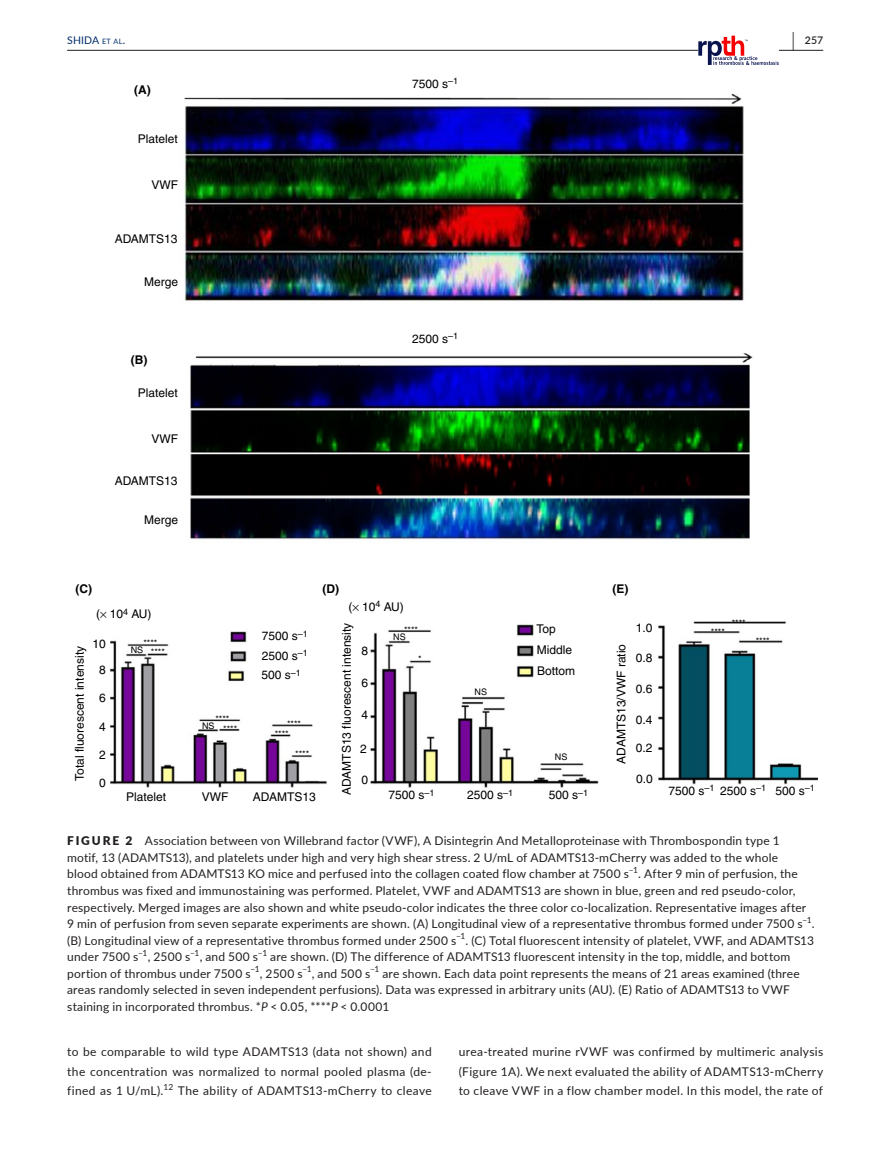
<style>
.page{position:relative;width:893px;height:1174px;background:#fff}
.page>*{position:absolute;margin:0;border:0;box-sizing:border-box;transform-origin:0 0}
.t1{font:600 19.5px "Lato";color:#231f20;scale:.48 1}
.t2{font:12px/16.5px "Lato";letter-spacing:.015em;color:#231f20}
.t3{font:12px/21.1px "Helvetica";color:#000}
.t4{font:700 12px "Helvetica";color:#000}
.t5{font:10.5px "Lato";letter-spacing:.015em;color:#002c6b}
.t6{font:600 10.5px "Lato";color:#231f20}
.t7{font:9px/9.9px "Helvetica";color:#000}
.t8{font:8.4px "Lato";color:#231f20}
.s1{font-size:7.35px}
.s2{font-weight:900}
.s3{font-style:italic}
</style>
<div class="page">
<hr style="left:67px;top:50px;width:756px;height:1px;background:#231f20">
<svg style="left:698px;top:36px;width:81px;height:29px"></svg>
<img style="left:110px;top:93px;width:707px;height:694px">
<svg style="left:353px;top:605px;width:6px;height:6px"></svg>
<h1 class="t1" style="left:792px;top:26px;width:7px">|</h1>
<p class="t5" style="left:67px;top:33px;width:60px">SHIDA <span class="s1">et al</span>.</p>
<p class="t6" style="left:805px;top:33px;width:20px">257</p>
<p class="t4" style="left:134px;top:82px;width:18px">(A)</p>
<p class="t3" style="left:138px;top:128px;width:42px">Platelet</p>
<p class="t3" style="left:152px;top:174px;width:28px">VWF</p>
<p class="t3" style="left:115px;top:228px;width:64px">ADAMTS13</p>
<p class="t3" style="left:144px;top:271px;width:36px">Merge</p>
<p class="t4" style="left:131px;top:352px;width:18px">(B)</p>
<p class="t3" style="left:138px;top:382px;width:42px">Platelet</p>
<p class="t3" style="left:152px;top:428px;width:28px">VWF</p>
<p class="t3" style="left:115px;top:470px;width:64px">ADAMTS13</p>
<p class="t3" style="left:144px;top:509px;width:36px">Merge</p>
<p class="t3" style="left:412px;top:73px;width:48px">7500 s<sup>–1</sup></p>
<p class="t3" style="left:412px;top:328px;width:48px">2500 s<sup>–1</sup></p>
<p class="t4" style="left:76px;top:581px;width:18px">(C)</p>
<p class="t4" style="left:323px;top:581px;width:18px">(D)</p>
<p class="t4" style="left:613px;top:581px;width:17px">(E)</p>
<p class="t3" style="left:348px;top:596px;width:57px">( 10<sup>4</sup> AU)</p>
<p class="t3" style="left:96px;top:603px;width:57px">( 10<sup>4</sup> AU)</p>
<p class="t7" style="left:732px;top:617px;width:16px">****</p>
<p class="t3" style="left:336px;top:795px;width:174px;rotate:-90deg">ADAMTS13 fluorescent intensity</p>
<p class="t3" style="left:636px;top:617px;width:18px">1.0</p>
<p class="t7" style="left:393px;top:631px;width:14px">NS</p>
<p class="t3" style="left:537px;top:618px;width:40px">Top<br>Middle<br>Bottom</p>
<p class="t7" style="left:474px;top:686px;width:14px">NS</p>
<p class="t7" style="left:404px;top:624px;width:16px">****</p>
<p class="t7" style="left:711px;top:626px;width:16px">****</p>
<p class="t3" style="left:262px;top:625px;width:48px">7500 s<sup>–1</sup></p>
<p class="t7" style="left:756px;top:636px;width:16px">****</p>
<p class="t3" style="left:92px;top:633px;width:15px">10</p>
<p class="t7" style="left:143px;top:638px;width:16px">****</p>
<p class="t3" style="left:611px;top:763px;width:121px;rotate:-90deg">ADAMTS13/VWF ratio</p>
<p class="t3" style="left:69px;top:780px;width:136px;rotate:-90deg">Total fluorescent intensity</p>
<p class="t3" style="left:636px;top:647px;width:18px">0.8</p>
<p class="t3" style="left:362px;top:640px;width:8px">8</p>
<p class="t3" style="left:362px;top:672px;width:8px">6</p>
<p class="t7" style="left:131px;top:645px;width:14px">NS</p>
<p class="t7" style="left:151px;top:647px;width:16px">****</p>
<p class="t3" style="left:261px;top:646px;width:48px;line-height:19.5px">2500 s<sup>–1<br></sup>500 s<sup>–1</sup></p>
<p class="t7" style="left:418px;top:654px;width:5px">*</p>
<p class="t3" style="left:99px;top:659px;width:8px">8</p>
<p class="t3" style="left:636px;top:678px;width:18px">0.6</p>
<p class="t3" style="left:636px;top:709px;width:18px">0.4</p>
<p class="t3" style="left:636px;top:737px;width:18px">0.2</p>
<p class="t3" style="left:636px;top:768px;width:18px">0.0</p>
<p class="t3" style="left:99px;top:687px;width:8px">6</p>
<p class="t3" style="left:99px;top:716px;width:8px">4</p>
<p class="t3" style="left:99px;top:744px;width:8px">2</p>
<p class="t3" style="left:99px;top:772px;width:8px">0</p>
<p class="t3" style="left:362px;top:704px;width:8px">4</p>
<p class="t3" style="left:360px;top:738px;width:8px">2</p>
<p class="t3" style="left:362px;top:769px;width:8px">0</p>
<p class="t7" style="left:215px;top:714px;width:16px">****</p>
<p class="t7" style="left:275px;top:719px;width:28px;text-indent:12px">**** ****</p>
<p class="t7" style="left:295px;top:749px;width:16px">****</p>
<p class="t7" style="left:202px;top:720px;width:14px">NS</p>
<p class="t7" style="left:223px;top:723px;width:16px">****</p>
<p class="t7" style="left:555px;top:752px;width:14px">NS</p>
<p class="t3" style="left:388px;top:784px;width:48px">7500 s<sup>–1</sup></p>
<p class="t3" style="left:467px;top:784px;width:48px">2500 s<sup>–1</sup></p>
<p class="t3" style="left:549px;top:784px;width:41px">500 s<sup>–1</sup></p>
<p class="t3" style="left:668px;top:779px;width:148px">7500 s<sup>–1</sup> 2500 s<sup>–1</sup> 500 s<sup>–1</sup></p>
<p class="t3" style="left:126px;top:786px;width:42px">Platelet</p>
<p class="t3" style="left:202px;top:786px;width:28px">VWF</p>
<p class="t3" style="left:253px;top:786px;width:64px">ADAMTS13</p>
<p class="t2" style="left:67px;top:832px;width:714px"><span class="s2">FIGURE 2</span> Association between von Willebrand factor (VWF), A Disintegrin And Metalloproteinase with Thrombospondin type 1 motif, 13 (ADAMTS13), and platelets under high and very high shear stress. 2 U/mL of ADAMTS13-mCherry was added to the whole blood obtained from ADAMTS13 KO mice and perfused into the collagen coated flow chamber at 7500 s</p>
<p class="t8" style="left:629px;top:864px;width:11px">−1</p>
<p class="t2" style="left:67px;top:865px;width:741px;text-indent:571px">. After 9 min of perfusion, the thrombus was fixed and immunostaining was performed. Platelet, VWF and ADAMTS13 are shown in blue, green and red pseudo-color, respectively. Merged images are also shown and white pseudo-color indicates the three color co-localization. Representative images after 9 min of perfusion from seven separate experiments are shown. (A) Longitudinal view of a representative thrombus formed under 7500 s</p>
<p class="t8" style="left:802px;top:913px;width:11px">−1</p>
<p class="t2" style="left:812px;top:915px;width:4px">.</p>
<p class="t2" style="left:67px;top:931px;width:391px">(B) Longitudinal view of a representative thrombus formed under 2500 s</p>
<p class="t8" style="left:456px;top:930px;width:11px">−1</p>
<p class="t2" style="left:465px;top:931px;width:350px">. (C) Total fluorescent intensity of platelet, VWF, and ADAMTS13</p>
<p class="t2" style="left:67px;top:948px;width:73px">under 7500 s</p>
<p class="t8" style="left:138px;top:946px;width:11px">−1</p>
<p class="t2" style="left:148px;top:948px;width:44px">, 2500 s</p>
<p class="t8" style="left:190px;top:946px;width:11px">−1</p>
<p class="t2" style="left:200px;top:948px;width:60px">, and 500 s</p>
<p class="t8" style="left:258px;top:946px;width:11px">−1</p>
<p class="t2" style="left:270px;top:948px;width:521px">are shown. (D) The difference of ADAMTS13 fluorescent intensity in the top, middle, and bottom</p>
<p class="t2" style="left:67px;top:964px;width:185px">portion of thrombus under 7500 s</p>
<p class="t8" style="left:250px;top:963px;width:11px">−1</p>
<p class="t2" style="left:260px;top:964px;width:44px">, 2500 s</p>
<p class="t8" style="left:302px;top:963px;width:11px">−1</p>
<p class="t2" style="left:312px;top:964px;width:60px">, and 500 s</p>
<p class="t8" style="left:370px;top:963px;width:11px">−1</p>
<p class="t2" style="left:67px;top:964px;width:734px;text-indent:315px">are shown. Each data point represents the means of 21 areas examined (three areas randomly selected in seven independent perfusions). Data was expressed in arbitrary units (AU). (E) Ratio of ADAMTS13 to VWF staining in incorporated thrombus. *<span class="s3">P</span> &lt; 0.05, ****<span class="s3">P</span> &lt; 0.0001</p>
<p class="t2" style="left:67px;top:1041px;width:366px;line-height:19.5px;text-align:justify">to be comparable to wild type ADAMTS13 (data not shown) and the concentration was normalized to normal pooled plasma (de&shy;fined as 1 U/mL).</p>
<p class="t8" style="left:163px;top:1080px;width:12px">12</p>
<p class="t2" style="left:178px;top:1082px;width:255px">The ability of ADAMTS13-mCherry to cleave</p>
<p class="t2" style="left:459px;top:1041px;width:366px;line-height:19.5px;text-align:justify">urea-treated murine rVWF was confirmed by multimeric analysis (Figure 1A). We next evaluated the ability of ADAMTS13-mCherry to cleave VWF in a flow chamber model. In this model, the rate of</p>
</div>
